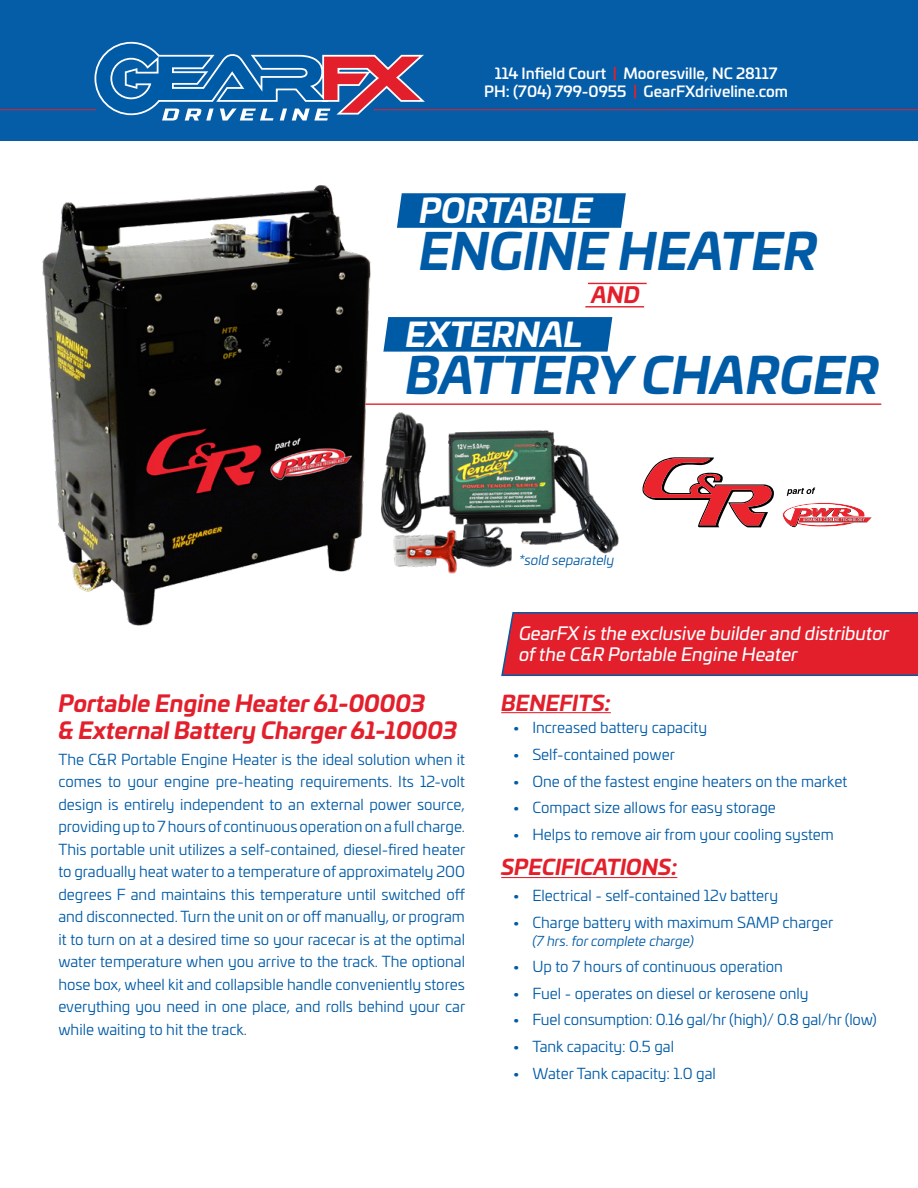
<style>
.page{position:relative;width:918px;height:1188px;background:#fff}
.page>*{position:absolute;margin:0;border:0;box-sizing:border-box;transform-origin:0 0}
.t1{font:italic 700 49.2px "Univia Pro";color:#005ba7}
.t2{font:italic 700 32.85px "Univia Pro";color:#fff}
.t3{font:italic 700 22.8px/27.3px "Univia Pro";color:#e31f2b}
.t4{font:italic 700 21.6px "Univia Pro";color:#e31f2b}
.t5{font:italic 700 21px "Univia Pro";color:#e31f2b}
.t6{font:italic 18px/21.6px "Univia Pro";color:#fff}
.t7{font:15px/22.5px "Univia Pro";color:#005ba7;text-align:justify}
.t8{font:500 15px/18px "Univia Pro";color:#fff;text-align:center}
.t9{font:italic 13.5px "Univia Pro";color:#005ba7}
.s1{color:#e31f2b}
</style>
<div class="page">
<div style="left:0;top:0;width:918px;height:141px;background:#055da8"></div>
<hr style="left:374px;top:109px;width:544px;height:1px;background:#e31f2b">
<hr style="left:0;top:109px;width:96px;height:1px;background:#e31f2b">
<svg style="left:93px;top:41px;width:336px;height:80px"></svg>
<svg style="left:397px;top:193px;width:229px;height:35px;background:#0860a9"></svg>
<svg style="left:383px;top:317px;width:229px;height:35px;background:#0860a9"></svg>
<hr style="left:322px;top:403px;width:559px;height:2px;background:#e31f2b">
<hr style="left:501px;top:712px;width:110px;height:1px;background:#e31f2b">
<hr style="left:501px;top:877px;width:176px;height:1px;background:#e31f2b">
<img style="left:42px;top:185px;width:329px;height:441px">
<img style="left:354px;top:378px;width:290px;height:217px">
<svg style="left:501px;top:612px;width:417px;height:65px;background:#d82837"></svg>
<svg style="left:643px;top:457px;width:229px;height:71px"></svg>
<hr style="left:588px;top:283px;width:59px;height:1px;background:#e31f2b">
<hr style="left:585px;top:306px;width:59px;height:2px;background:#e31f2b">
<p class="t8" style="left:484px;top:63px;width:305px">114 Infield Court <span class="s1">|</span> Mooresville, NC 28117<br>PH: (704) 799-0955 <span class="s1">|</span> GearFXdriveline.com</p>
<h2 class="t2" style="left:419px;top:185px;width:175px">PORTABLE</h2>
<h1 class="t1" style="left:419px;top:212px;width:400px">ENGINE HEATER</h1>
<h3 class="t4" style="left:592px;top:278px;width:50px">AND</h3>
<h2 class="t2" style="left:406px;top:308px;width:179px">EXTERNAL</h2>
<h1 class="t1" style="left:406px;top:336px;width:475px">BATTERY CHARGER</h1>
<p class="t9" style="left:519px;top:550px;width:97px">*sold separately</p>
<p class="t6" style="left:519px;top:621px;width:372px">GearFX is the exclusive builder and distributor of the C&amp;R Portable Engine Heater</p>
<h3 class="t3" style="left:58px;top:688px;width:400px">Portable Engine Heater 61-00003<br>&amp; External Battery Charger 61-10003</h3>
<h3 class="t5" style="left:501px;top:686px;width:111px">BENEFITS:</h3>
<p class="t7" style="left:512px;top:716px;width:196px">• Increased battery capacity</p>
<p class="t7" style="left:512px;top:743px;width:164px">• Self-contained power</p>
<p class="t7" style="left:512px;top:769px;width:337px">• One of the fastest engine heaters on the market</p>
<p class="t7" style="left:512px;top:796px;width:265px">• Compact size allows for easy storage</p>
<p class="t7" style="left:512px;top:823px;width:323px">• Helps to remove air from your cooling system</p>
<p class="t7" style="left:58px;top:748px;width:408px">The C&amp;R Portable Engine Heater is the ideal solution when it comes to your engine pre-heating requirements. Its 12-volt design is entirely independent to an external power source, providing up to 7 hours of continuous operation on a full charge.<br>This portable unit utilizes a self-contained, diesel-fired heater to gradually heat water to a temperature of approximately 200 degrees F and maintains this temperature until switched off and disconnected. Turn the unit on or off manually, or program it to turn on at a desired time so your racecar is at the optimal water temperature when you arrive to the track. The optional hose box, wheel kit and collapsible handle conveniently stores everything you need in one place, and rolls behind your car while waiting to hit the track.</p>
<h3 class="t5" style="left:501px;top:851px;width:178px">SPECIFICATIONS:</h3>
<p class="t7" style="left:512px;top:883px;width:267px">• Electrical - self-contained 12v battery</p>
<p class="t7" style="left:512px;top:910px;width:323px">• Charge battery with maximum SAMP charger</p>
<p class="t9" style="left:532px;top:931px;width:163px">(7 hrs. for complete charge)</p>
<p class="t7" style="left:512px;top:955px;width:272px">• Up to 7 hours of continuous operation</p>
<p class="t7" style="left:512px;top:981px;width:298px">• Fuel - operates on diesel or kerosene only</p>
<p class="t7" style="left:512px;top:1008px;width:366px">• Fuel consumption: 0.16 gal/hr (high)/ 0.8 gal/hr (low)</p>
<p class="t7" style="left:512px;top:1035px;width:164px">• Tank capacity: 0.5 gal</p>
<p class="t7" style="left:512px;top:1061px;width:205px">• Water Tank capacity: 1.0 gal</p>
</div>
